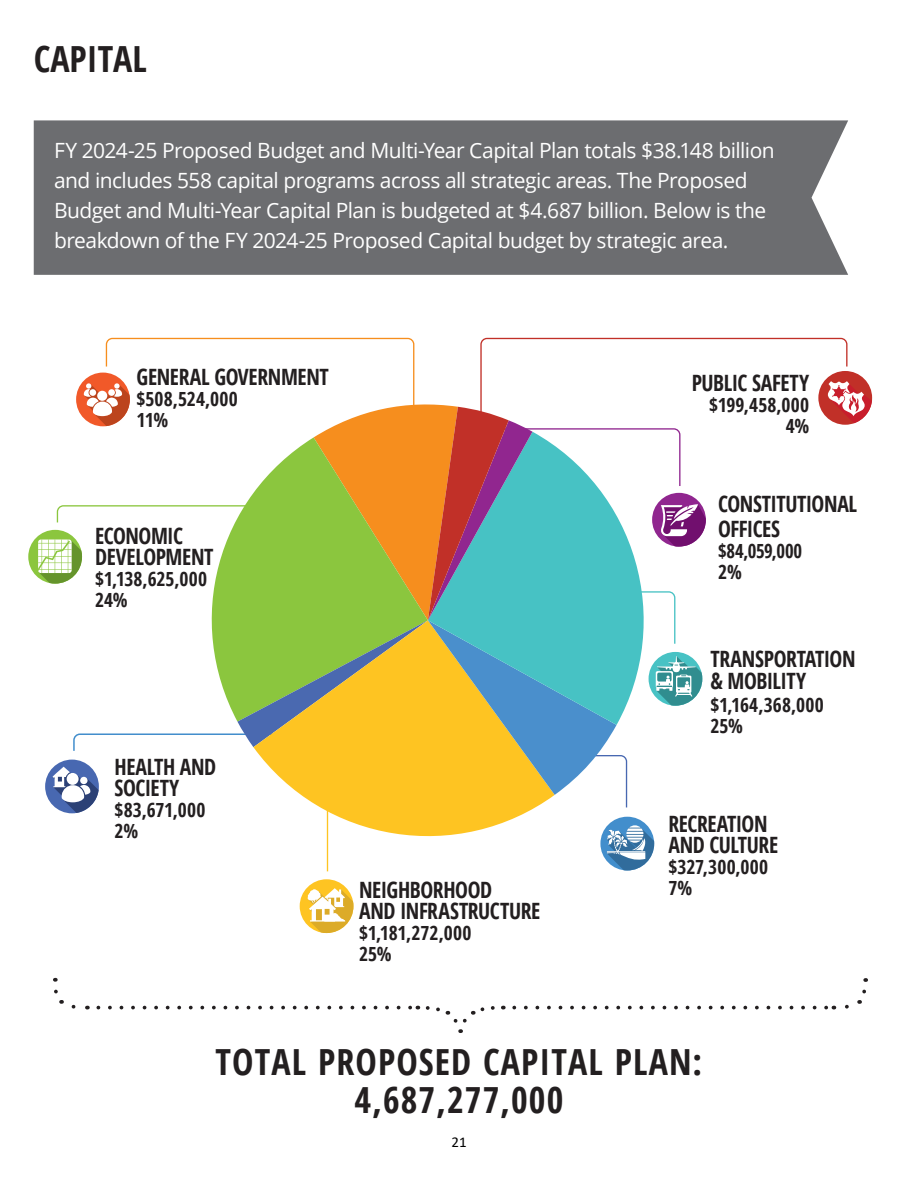
<style>
.page{position:relative;width:918px;height:1188px;background:#fff}
.page>*{position:absolute;margin:0;border:0;box-sizing:border-box;transform-origin:0 0}
.Headlines{font:700 condensed 36px/37.5px "Open Sans";letter-spacing:.03em;color:#231f20;text-align:center}
.Headlines-2{font:700 condensed 36px "Open Sans";color:#231f20}
.t1{font:700 condensed 22.5px/21px "Open Sans";letter-spacing:-.02em;color:#231f20;scale:.96 1}
.t2{font:21px/30px "Open Sans";letter-spacing:-.025em;color:#fff}
.t3{font:700 condensed 19.5px/21px "Open Sans";color:#231f20}
.t4{font:700 condensed 19.5px/21px "Open Sans";color:#231f20;scale:.96 1}
.t5{font:15px "Calibri";color:#000}
</style>
<div class="page">
<svg style="left:53px;top:978px;width:10px;height:26px"></svg>
<svg style="left:71px;top:1004px;width:17px;height:6px"></svg>
<svg style="left:98px;top:1006px;width:320px;height:3px"></svg>
<svg style="left:425px;top:1005px;width:79px;height:28px"></svg>
<svg style="left:514px;top:1006px;width:320px;height:3px"></svg>
<svg style="left:845px;top:978px;width:23px;height:31px"></svg>
<div style="left:34px;top:120px;width:814px;height:155px;background:#6c6d70"></div>
<div style="left:300px;top:879px;width:53px;height:54px;background:#fec422;border-radius:50%"></div>
<svg style="left:306px;top:888px;width:47px;height:45px"></svg>
<div style="left:28px;top:530px;width:54px;height:54px;background:#8bc63e;border-radius:50%"></div>
<svg style="left:38px;top:337px;width:834px;height:535px"></svg>
<p class="Headlines-2" style="left:34px;top:34px;width:115px">CAPITAL</p>
<p class="t2" style="left:54px;top:135px;width:722px">FY 2024-25 Proposed Budget and Multi-Year Capital Plan totals $38.148 billion and includes 558 capital programs across all strategic areas. The Proposed Budget and Multi-Year Capital Plan is budgeted at $4.687 billion. Below is the breakdown of the FY 2024-25 Proposed Capital budget by strategic area.</p>
<p class="t1" style="left:137px;top:366px;width:202px">GENERAL GOVERNMENT</p>
<p class="t3" style="left:137px;top:388px;width:103px">$508,524,000<br>11%</p>
<p class="t1" style="left:95px;top:525px;width:125px">ECONOMIC<br>DEVELOPMENT</p>
<p class="t3" style="left:95px;top:568px;width:113px">$1,138,625,000<br>24%</p>
<p class="t1" style="left:115px;top:756px;width:107px">HEALTH AND<br>SOCIETY</p>
<p class="t3" style="left:115px;top:799px;width:92px">$83,671,000<br>2%</p>
<p class="t1" style="left:359px;top:879px;width:190px">NEIGHBORHOOD<br>AND INFRASTRUCTURE</p>
<p class="t3" style="left:359px;top:922px;width:114px">$1,181,272,000<br>25%</p>
<p class="t1" style="left:692px;top:372px;width:124px">PUBLIC SAFETY</p>
<p class="t3" style="left:709px;top:394px;width:101px;text-align:right">$199,458,000<br>4%</p>
<p class="t1" style="left:718px;top:492px;width:147px">CONSTITUTIONAL</p>
<p class="t1" style="left:718px;top:518px;width:66px">OFFICES</p>
<p class="t4" style="left:718px;top:540px;width:89px">$84,059,000<br>2%</p>
<p class="t1" style="left:711px;top:648px;width:153px">TRANSPORTATION</p>
<p class="t1" style="left:711px;top:670px;width:101px">&amp; MOBILITY</p>
<p class="t3" style="left:711px;top:694px;width:115px">$1,164,368,000<br>25%</p>
<p class="t1" style="left:668px;top:812px;width:116px">RECREATION<br>AND CULTURE</p>
<p class="t3" style="left:668px;top:856px;width:101px">$327,300,000<br>7%</p>
<p class="Headlines" style="left:216px;top:1042px;width:488px">TOTAL PROPOSED CAPITAL PLAN:<br>4,687,277,000</p>
<p class="t5" style="left:451px;top:1131px;width:17px">21</p>
</div>
